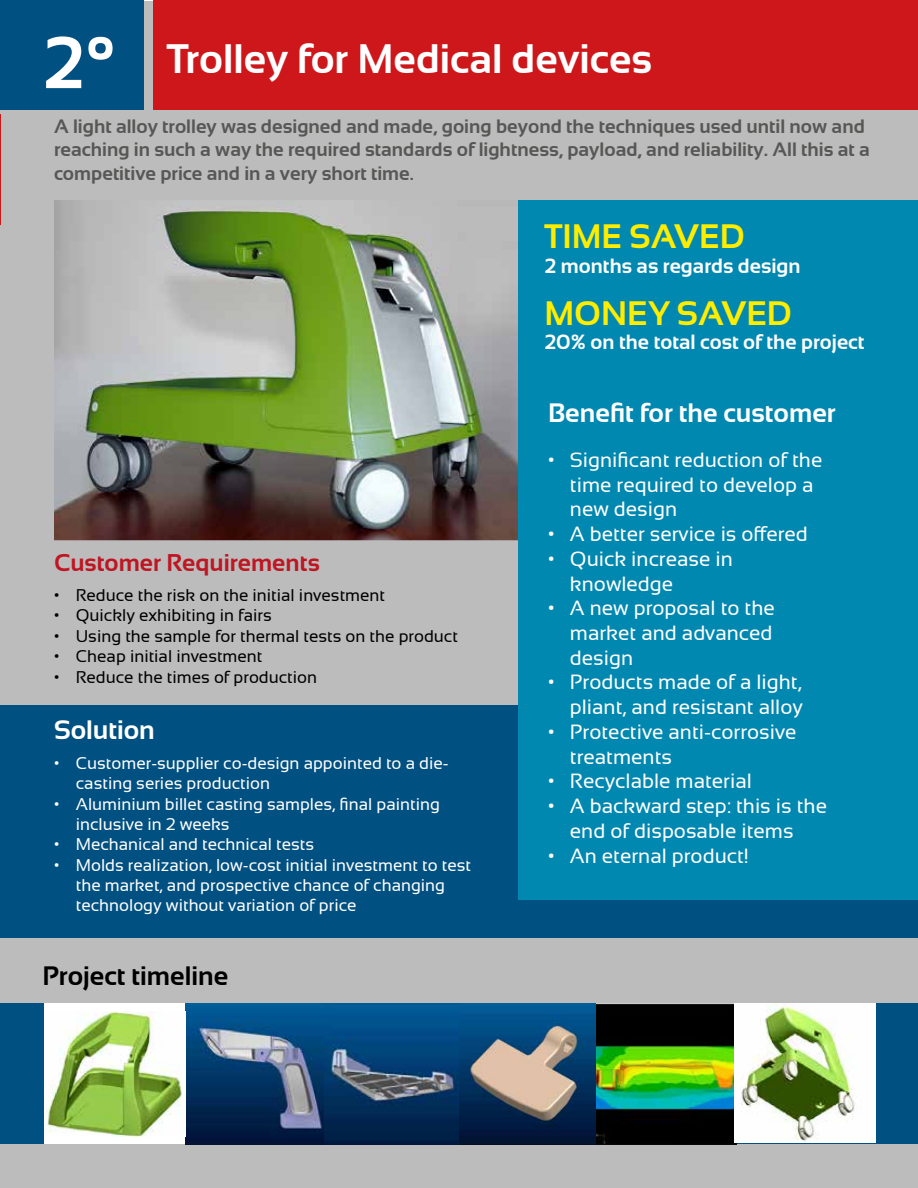
<style>
.page{position:relative;width:918px;height:1188px;background:#fff}
.page>*{position:absolute;margin:0;border:0;box-sizing:border-box;transform-origin:0 0}
.t1{font:700 73.5px "Sansation";color:#fff}
.t2{font:700 41.25px "Sansation";color:#fff}
.t3{font:700 33.9px "Sansation";color:#ffed00}
.t4{font:700 26.7px "Sansation";color:#fff}
.t5{font:700 26.7px "Sansation";color:#000}
.t6{font:700 24.3px "Sansation";color:#be1622}
.t7{font:20.55px/24.8px "Sansation";color:#fff}
.t8{font:700 20.55px "Sansation";color:#fff}
.t9{font:700 19.35px/23.2px "Sansation";color:#575756}
.t10{font:16.95px/20.4px "Sansation";color:#fff}
.t11{font:16.95px "Sansation";color:#000}
.s1{font-size:18.15px}
</style>
<div class="page">
<div style="left:0;top:1px;width:918px;height:1186px;background:#bcbcbc"></div>
<div style="left:0;top:0;width:143px;height:110px;background:#005081"></div>
<hr style="left:0;top:114px;width:1px;height:111px;background:#cd171a">
<div style="left:154px;top:0;width:764px;height:110px;background:#cd171a"></div>
<img style="left:54px;top:200px;width:465px;height:340px">
<div style="left:0;top:705px;width:918px;height:232px;background:#005081"></div>
<div style="left:0;top:1004px;width:918px;height:140px;background:#005081"></div>
<div style="left:519px;top:200px;width:399px;height:700px;background:#0088b1"></div>
<img style="left:185px;top:1004px;width:139px;height:140px">
<img style="left:324px;top:1004px;width:136px;height:140px">
<div style="left:44px;top:1004px;width:141px;height:140px;background:#fff"></div>
<img style="left:44px;top:1011px;width:138px;height:125px">
<img style="left:460px;top:1004px;width:136px;height:140px">
<img style="left:596px;top:1004px;width:141px;height:140px">
<img style="left:735px;top:1004px;width:141px;height:139px">
<h1 class="t1" style="left:43px;top:22px;width:75px">2°</h1>
<h2 class="t2" style="left:167px;top:35px;width:487px">Trolley for Medical devices</h2>
<p class="t9" style="left:54px;top:115px;width:817px">A light alloy trolley was designed and made, going beyond the techniques used until now and reaching in such a way the required standards of lightness, payload, and reliability. All this at a competitive price and in a very short time<span class="s1">.</span></p>
<p class="t6" style="left:54px;top:549px;width:267px">Customer Requirements</p>
<p class="t11" style="left:54px;top:586px;width:333px">• Reduce the risk on the initial investment</p>
<p class="t11" style="left:54px;top:606px;width:219px">• Quickly exhibiting in fairs</p>
<p class="t11" style="left:54px;top:627px;width:405px">• Using the sample for thermal tests on the product</p>
<p class="t11" style="left:54px;top:647px;width:210px">• Cheap initial investment</p>
<p class="t11" style="left:54px;top:667px;width:265px">• Reduce the times of production</p>
<p class="t4" style="left:54px;top:715px;width:102px">Solution</p>
<p class="t10" style="left:76px;top:753px;width:374px;text-indent:-22px">• Customer-supplier co-design appointed to a die&shy;casting series production</p>
<p class="t10" style="left:76px;top:794px;width:366px;text-indent:-22px">• Aluminium billet casting samples, final painting inclusive in 2 weeks</p>
<p class="t10" style="left:54px;top:834px;width:262px">• Mechanical and technical tests</p>
<p class="t10" style="left:76px;top:855px;width:397px;text-indent:-22px">• Molds realization, low-cost initial investment to test the market, and prospective chance of changing technology without variation of price</p>
<p class="t5" style="left:43px;top:961px;width:187px">Project timeline</p>
<h3 class="t3" style="left:544px;top:218px;width:202px">TIME SAVED</h3>
<p class="t8" style="left:544px;top:254px;width:258px">2 months as regards design</p>
<h3 class="t3" style="left:544px;top:294px;width:249px">MONEY SAVED</h3>
<p class="t8" style="left:544px;top:331px;width:322px">20% on the total cost of the project</p>
<p class="t4" style="left:548px;top:398px;width:289px">Benefit for the customer</p>
<p class="t7" style="left:570px;top:447px;width:254px;text-indent:-22px">• Significant reduction of the time required to develop a new design</p>
<p class="t7" style="left:548px;top:522px;width:261px">• A better service is offered</p>
<p class="t7" style="left:570px;top:546px;width:165px;text-indent:-22px">• Quick increase in knowledge</p>
<p class="t7" style="left:570px;top:596px;width:206px;text-align:justify;text-indent:-22px">• A new proposal to the market and advanced design</p>
<p class="t7" style="left:548px;top:670px;width:256px;text-align:right">• Products made of a light, pliant, and resistant alloy</p>
<p class="t7" style="left:570px;top:719px;width:228px;text-indent:-22px">• Protective anti-corrosive treatments</p>
<p class="t7" style="left:548px;top:769px;width:205px">• Recyclable material</p>
<p class="t7" style="left:548px;top:794px;width:280px;text-align:center">• A backward step: this is the end of disposable items</p>
<p class="t7" style="left:548px;top:843px;width:202px">• An eternal product!</p>
</div>
